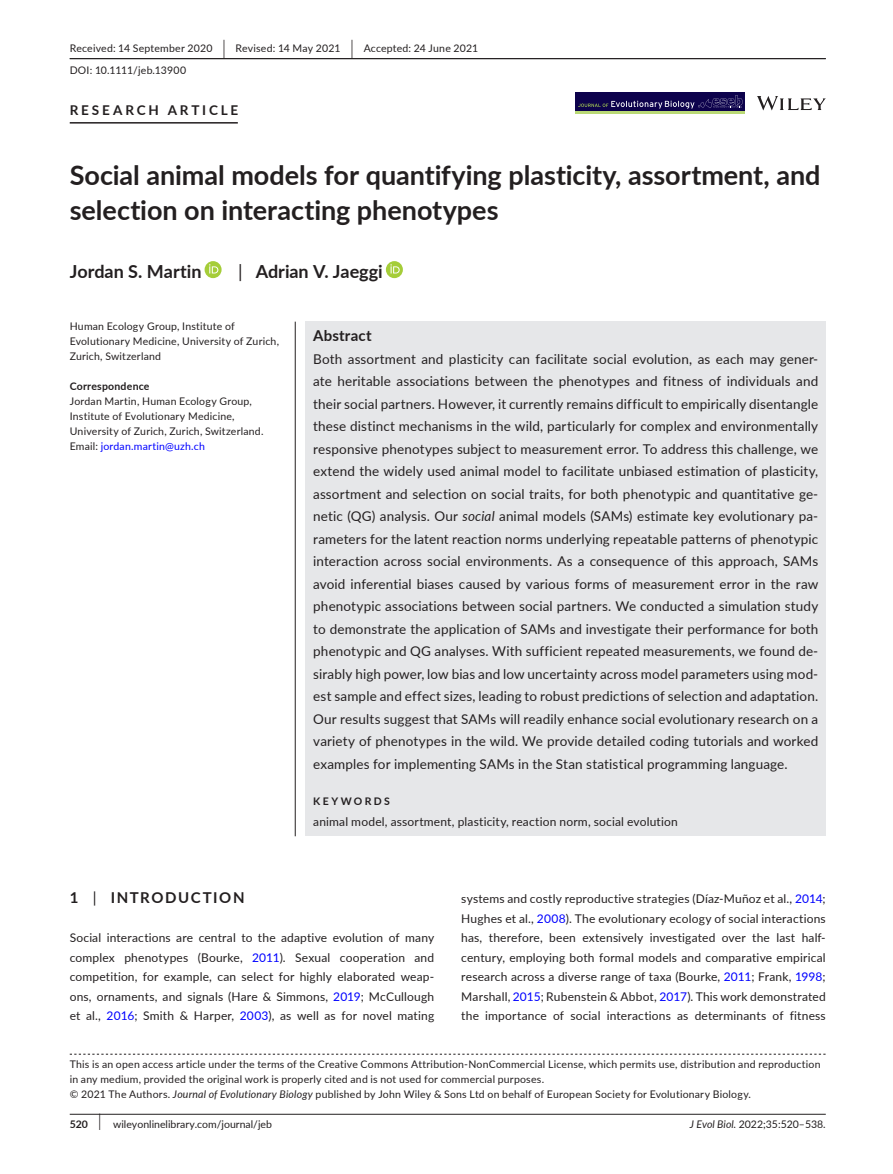
<style>
.page{position:relative;width:893px;height:1174px;background:#fff}
.page>*{position:absolute;margin:0;border:0;box-sizing:border-box;transform-origin:0 0}
.t1{font:700 27px/34.5px "Lato";color:#231f20}
.t2{font:700 18px "Lato";color:#231f20}
.t3{font:700 15px "Lato";letter-spacing:.1em;color:#231f20}
.t4{font:700 15px "Lato";letter-spacing:.015em;color:#231f20}
.t5{font:13.5px/22.5px "Lato";letter-spacing:.01em;color:#231f20;text-align:justify}
.t6{font:700 13.5px "Lato";letter-spacing:.21em;color:#231f20}
.t7{font:12px/19.5px "Lato";letter-spacing:.015em;color:#231f20;text-align:justify}
.t8{font:10.5px/15px "Lato";letter-spacing:.02em;color:#231f20}
.t9{font:10.5px "Lato";color:#231f20}
.t10{font:700 10.5px "Lato";letter-spacing:.02em;color:#231f20}
.t11{font:700 10.5px "Lato";letter-spacing:.22em;color:#231f20}
.s1{font-size:19.65px}
.s2{font-weight:400}
.s3{color:#00f}
.s4{font-style:italic}
.s5{font-weight:700}
.s6{font-size:17.4px}
</style>
<div class="page">
<hr style="left:70px;top:1113px;width:756px;height:1px;background:#231f20">
<svg style="left:757px;top:96px;width:69px;height:14px"></svg>
<div style="left:576px;top:92px;width:169px;height:21px;background:#0d024c"></div>
<hr style="left:576px;top:111px;width:169px;height:2px;background:#bad976">
<svg style="left:578px;top:95px;width:164px;height:14px"></svg>
<hr style="left:70px;top:58px;width:756px;height:1px;background:#231f20">
<hr style="left:70px;top:122px;width:168px;height:2px;background:#231f20">
<svg style="left:205px;top:261px;width:17px;height:17px"></svg>
<svg style="left:209px;top:264px;width:9px;height:9px"></svg>
<div style="left:386px;top:261px;width:17px;height:17px;background:#a5cd39;border-radius:50%"></div>
<svg style="left:390px;top:264px;width:10px;height:9px"></svg>
<svg style="left:70px;top:1053px;width:756px;height:1px"></svg>
<div style="left:306px;top:322px;width:520px;height:514px;background:#e6e7e9"></div>
<hr style="left:295px;top:322px;width:1px;height:514px;background:#231f20">
<p class="t8" style="left:70px;top:37px;width:410px;line-height:21.8px">Received: 14 September 2020 <span class="s1">|</span> Revised: 14 May 2021 <span class="s1">|</span> Accepted: 24 June 2021<br>DOI: 10.1111/jeb.13900</p>
<p class="t6" style="left:70px;top:100px;width:170px">RESEARCH ARTICLE</p>
<h1 class="t1" style="left:70px;top:157px;width:752px">Social animal models for quantifying plasticity, assortment, and selection on interacting phenotypes</h1>
<h2 class="t2" style="left:70px;top:258px;width:133px">Jordan S. Martin</h2>
<h2 class="t2" style="left:238px;top:258px;width:146px"><span class="s2">|</span> Adrian V. Jaeggi</h2>
<p class="t8" style="left:70px;top:318px;width:211px">Human Ecology Group, Institute of<br>Evolutionary Medicine, University of Zurich,<br>Zurich, Switzerland</p>
<p class="t10" style="left:70px;top:378px;width:81px">Correspondence</p>
<p class="t8" style="left:70px;top:393px;width:195px">Jordan Martin, Human Ecology Group, Institute of Evolutionary Medicine, University of Zurich, Zurich, Switzerland.<br>Email: <span class="s3">jordan.martin@uzh.ch</span></p>
<p class="t4" style="left:313px;top:325px;width:60px">Abstract</p>
<p class="t5" style="left:313px;top:347px;width:507px">Both assortment and plasticity can facilitate social evolution, as each may gener&shy;ate heritable associations between the phenotypes and fitness of individuals and their social partners. However, it currently remains difficult to empirically disentangle these distinct mechanisms in the wild, particularly for complex and environmentally responsive phenotypes subject to measurement error. To address this challenge, we extend the widely used animal model to facilitate unbiased estimation of plasticity, assortment and selection on social traits, for both phenotypic and quantitative ge&shy;netic (QG) analysis. Our <span class="s4">social</span> animal models (SAMs) estimate key evolutionary pa&shy;rameters for the latent reaction norms underlying repeatable patterns of phenotypic interaction across social environments. As a consequence of this approach, SAMs avoid inferential biases caused by various forms of measurement error in the raw phenotypic associations between social partners. We conducted a simulation study to demonstrate the application of SAMs and investigate their performance for both phenotypic and QG analyses. With sufficient repeated measurements, we found de&shy;sirably high power, low bias and low uncertainty across model parameters using mod&shy;est sample and effect sizes, leading to robust predictions of selection and adaptation.<br>Our results suggest that SAMs will readily enhance social evolutionary research on a variety of phenotypes in the wild. We provide detailed coding tutorials and worked examples for implementing SAMs in the Stan statistical programming language.</p>
<p class="t11" style="left:313px;top:793px;width:78px">KEYWORDS</p>
<p class="t7" style="left:313px;top:811px;width:366px">animal model, assortment, plasticity, reaction norm, social evolution</p>
<p class="t3" style="left:70px;top:886px;width:176px">1 <span class="s2">|</span> INTRODUCTION</p>
<p class="t7" style="left:70px;top:927px;width:366px">Social interactions are central to the adaptive evolution of many complex phenotypes (Bourke, <span class="s3">2011</span>). Sexual cooperation and competition, for example, can select for highly elaborated weap&shy;ons, ornaments, and signals (Hare &amp; Simmons, <span class="s3">2019</span>; McCullough et al., <span class="s3">2016</span>; Smith &amp; Harper, <span class="s3">2003</span>), as well as for novel mating</p>
<p class="t7" style="left:461px;top:888px;width:366px">systems and costly reproductive strategies (Díaz-Muñoz et al., <span class="s3">2014</span>; Hughes et al., <span class="s3">2008</span>). The evolutionary ecology of social interactions has, therefore, been extensively investigated over the last half&shy;century, employing both formal models and comparative empirical research across a diverse range of taxa (Bourke, <span class="s3">2011</span>; Frank, <span class="s3">1998</span>; Marshall, <span class="s3">2015</span>; Rubenstein &amp; Abbot, <span class="s3">2017</span>). This work demonstrated the importance of social interactions as determinants of fitness</p>
<p class="t8" style="left:70px;top:1056px;width:752px">This is an open access article under the terms of the Creative Commons Attribution-NonCommercial License, which permits use, distribution and reproduction in any medium, provided the original work is properly cited and is not used for commercial purposes.<br>© 2021 The Authors. <span class="s4">Journal of Evolutionary Biology</span> published by John Wiley &amp; Sons Ltd on behalf of European Society for Evolutionary Biology.</p>
<p class="t9" style="left:70px;top:1116px;width:204px"><span class="s5">520</span> <span class="s6">|</span> wileyonlinelibrary.com/journal/jeb</p>
<p class="t9" style="left:690px;top:1116px;width:138px"><span class="s4">J Evol Biol.</span> 2022;35:520–538.</p>
</div>
